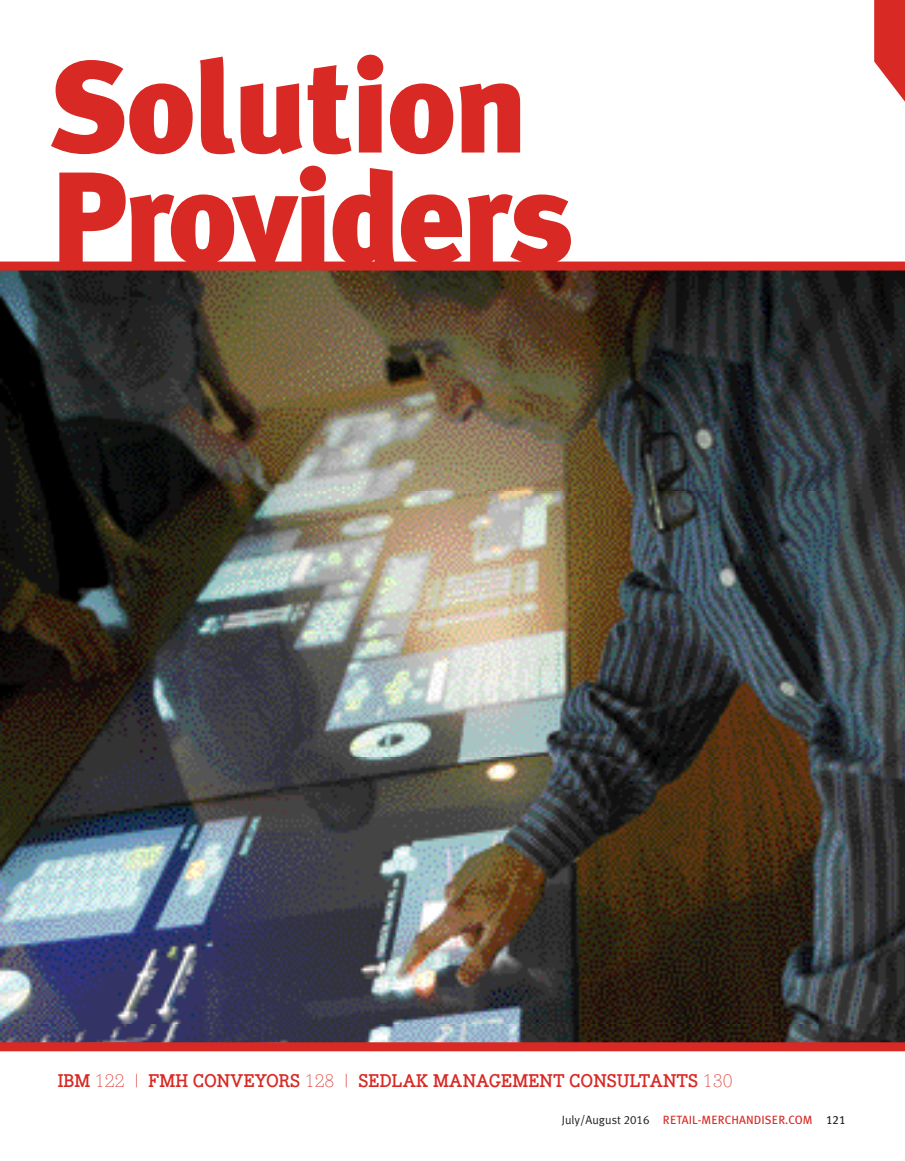
<style>
.page{position:relative;width:905px;height:1161px;background:#fff}
.page>*{position:absolute;margin:0;border:0;box-sizing:border-box;transform-origin:0 0}
.t1{font:900 130.5px "Meta Plus";letter-spacing:-.02em;color:#d82924}
.Company_Name{font:700 18px "Bodoni Egyptian";color:#d82924}
.t2{font:12px "Meta Plus Book Caps";letter-spacing:.005em;color:#d82924}
.s1{font-weight:300}
.s2{font-family:"Meta Plus Normal";color:#231f20}
.s3{font-family:"Meta Plus Normal Caps";color:#231f20}
.s4{color:#231f20}
</style>
<div class="page">
<svg style="left:874px;top:0;width:30px;height:101px"></svg>
<img style="left:0;top:271px;width:904px;height:771px">
<div style="left:0;top:262px;width:904px;height:9px;background:#d82924"></div>
<div style="left:0;top:1042px;width:904px;height:9px;background:#d82924"></div>
<p class="t1" style="left:49px;top:31px;width:480px">Solution</p>
<p class="t1" style="left:49px;top:142px;width:525px">Providers</p>
<p class="Company_Name" style="left:58px;top:1070px;width:676px">IBM <span class="s1">122 |</span> FMH CONVEYORS <span class="s1">128 |</span> SEDLAK MANAGEMENT CONSULTANTS <span class="s1">130</span></p>
<p class="t2" style="left:561px;top:1113px;width:285px"><span class="s2">July/August</span> <span class="s3">2016</span> RETAIL-MERCHANDISER.COM <span class="s4">121</span></p>
</div>
